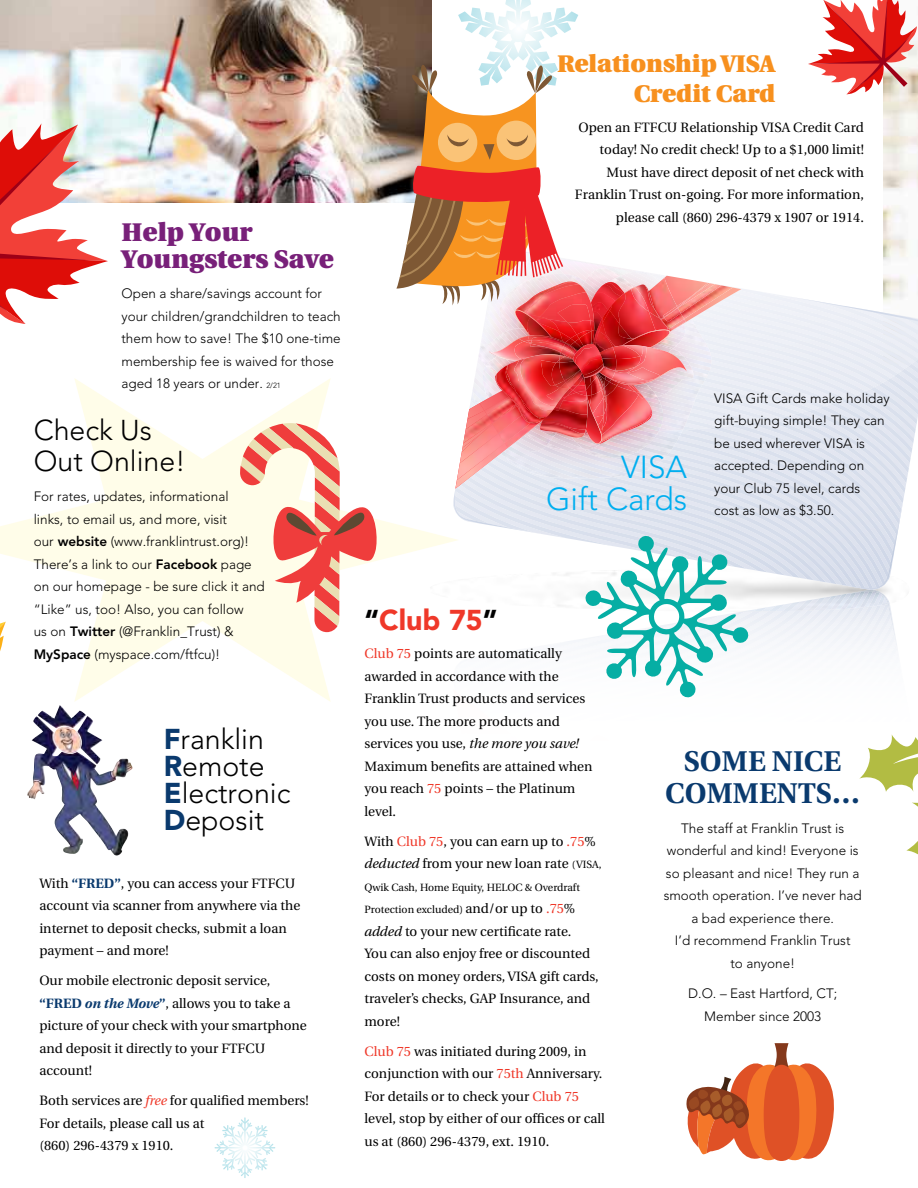
<style>
.page{position:relative;width:918px;height:1188px;background:#fff}
.page>*{position:absolute;margin:0;border:0;box-sizing:border-box;transform-origin:0 0}
.t1{font:300 31.5px/31.5px "Avenir";color:#00aeef;text-align:right}
.t2{font:300 28.5px/27px "Avenir";color:#000}
.t3{font:700 28.5px/31.5px "Utopia";color:#0a3a6e}
.t4{font:900 28.5px "Avenir";color:#ef3829}
.t5{font:900 25.5px/27px "Utopia";color:#782079}
.t6{font:900 24px/30px "Utopia";color:#f7901e;text-align:right}
.t7{font:13.5px/22.5px "Utopia";color:#000}
.t8{font:300 13.5px/22.5px "Avenir";color:#000}
.t9{font:10.5px/22.5px "Utopia";color:#000}
.s1{font-size:7.5px}
.s2{font-weight:800}
.s3{font-weight:900;color:#0a3a6e}
.s4{font-weight:700;color:#0a3a6e}
.s5{font-weight:700;font-style:italic;color:#0a3a6e}
.s6{font-style:italic;color:#ef3829}
.s7{color:#000}
.s8{color:#ef3829}
.s9{font-style:italic}
.s10{font-size:10.5px}
.s11{font-size:13.5px}
.s12{font-size:13.5px;color:#ef3829}
</style>
<div class="page">
<svg style="left:0;top:379px;width:396px;height:322px"></svg>
<img style="left:884px;top:38px;width:34px;height:212px">
<img style="left:888px;top:612px;width:9px;height:66px">
<img style="left:749px;top:590px;width:141px;height:21px">
<img style="left:850px;top:591px;width:39px;height:13px">
<svg style="left:749px;top:250px;width:169px;height:112px"></svg>
<svg style="left:749px;top:362px;width:169px;height:228px;background:#e2e6f0"></svg>
<svg style="left:879px;top:360px;width:39px;height:55px;background:#e2e6f0"></svg>
<svg style="left:850px;top:502px;width:53px;height:89px"></svg>
<svg style="left:787px;top:296px;width:131px;height:25px"></svg>
<img style="left:0;top:0;width:396px;height:202px">
<svg style="left:0;top:94px;width:108px;height:230px"></svg>
<img style="left:27px;top:705px;width:103px;height:151px">
<svg style="left:350px;top:180px;width:3px;height:23px"></svg>
<svg style="left:808px;top:0;width:109px;height:94px"></svg>
<svg style="left:0;top:622px;width:6px;height:62px"></svg>
<svg style="left:222px;top:1119px;width:22px;height:28px"></svg>
<svg style="left:240px;top:423px;width:138px;height:209px"></svg>
<svg style="left:686px;top:1043px;width:148px;height:118px"></svg>
<svg style="left:859px;top:734px;width:59px;height:121px"></svg>
<svg style="left:396px;top:0;width:353px;height:698px"></svg>
<h3 class="t5" style="left:122px;top:219px;width:214px">Help Your<br>Youngsters Save</h3>
<p class="t8" style="left:122px;top:282px;width:221px">Open a share/savings account for your children/grandchildren to teach them how to save! The $10 one-time membership fee is waived for those aged 18 years or under. <span class="s1">2/21</span></p>
<h2 class="t2" style="left:34px;top:414px;width:154px;line-height:31.5px">Check Us<br>Out Online!</h2>
<p class="t8" style="left:34px;top:486px;width:233px">For rates, updates, informational<br>links, to email us, and more, visit<br>our <span class="s2">website</span> (www.franklintrust.org)!<br>There’s a link to our <span class="s2">Facebook</span> page on our homepage - be sure click it and “Like” us, too! Also, you can follow<br>us on <span class="s2">Twitter</span> (@Franklin_Trust) &amp; <span class="s2">MySpace</span> (myspace.com/ftfcu)!</p>
<h2 class="t2" style="left:164px;top:725px;width:128px"><span class="s3">F</span>ranklin<br><span class="s3">R</span>emote<br><span class="s3">E</span>lectronic<br><span class="s3">D</span>eposit</h2>
<p class="t7" style="left:39px;top:872px;width:262px">With <span class="s4">“FRED”</span>, you can access your FTFCU account via scanner from anywhere via the internet to deposit checks, submit a loan payment – and more!</p>
<p class="t7" style="left:39px;top:970px;width:269px">Our mobile electronic deposit service, <span class="s4">“FRED</span> <span class="s5">on the Move</span><span class="s4">”</span>, allows you to take a picture of your check with your smartphone and deposit it directly to your FTFCU account!</p>
<p class="t7" style="left:39px;top:1090px;width:271px">Both services are <span class="s6">free</span> for qualified members!<br>For details, please call us at<br>(860) 296-4379 x 1910.</p>
<h3 class="t6" style="left:557px;top:49px;width:220px">Relationship VISA<br>Credit Card</h3>
<p class="t7" style="left:575px;top:116px;width:291px;text-align:right">Open an FTFCU Relationship VISA Credit Card today! No credit check! Up to a $1,000 limit!<br>Must have direct deposit of net check with Franklin Trust on-going. For more information, please call (860) 296-4379 x 1907 or 1914.</p>
<h2 class="t4" style="left:364px;top:603px;width:135px"><span class="s7">“</span>Club 75<span class="s7">”</span></h2>
<h1 class="t1" style="left:546px;top:452px;width:143px">VISA<br>Gift Cards</h1>
<p class="t8" style="left:714px;top:387px;width:177px">VISA Gift Cards make holiday gift-buying simple! They can be used wherever VISA is accepted. Depending on your Club 75 level, cards<br>cost as low as $3.50.</p>
<p class="t7" style="left:364px;top:643px;width:230px"><span class="s8">Club 75</span> points are automatically awarded in accordance with the<br>Franklin Trust products and services you use. The more products and services you use, <span class="s9">the more you save!<br></span>Maximum benefits are attained when you reach <span class="s8">75</span> points – the Platinum level.</p>
<p class="t7" style="left:364px;top:830px;width:239px">With <span class="s8">Club 75</span>, you can earn up to <span class="s8">.75</span>% <span class="s9">deducted</span> from your new loan rate <span class="s10">(VISA,</span></p>
<p class="t9" style="left:365px;top:876px;width:217px">Qwik Cash, Home Equity, HELOC &amp; Overdraft<br>Protection excluded) <span class="s11">and/or up to</span> <span class="s12">.75</span><span class="s11">%</span></p>
<p class="t7" style="left:365px;top:920px;width:236px"><span class="s9">added</span> to your new certificate rate.<br>You can also enjoy free or discounted costs on money orders, VISA gift cards, traveler’s checks, GAP Insurance, and more!</p>
<p class="t7" style="left:365px;top:1040px;width:242px"><span class="s8">Club 75</span> was initiated during 2009, in conjunction with our <span class="s8">75th</span> Anniversary.<br>For details or to check your <span class="s8">Club 75 </span>level, stop by either of our offices or call us at (860) 296-4379, ext. 1910.</p>
<h2 class="t3" style="left:665px;top:746px;width:176px;text-indent:19px">SOMENICE<br>COMMENTS</h2>
<h2 class="t3" style="left:832px;top:778px;width:30px">…</h2>
<p class="t8" style="left:664px;top:817px;width:200px;text-align:center">The staff at Franklin Trust is wonderful and kind! Everyone is so pleasant and nice! They run a smooth operation. I’ve never had a bad experience there.<br>I’d recommend Franklin Trust<br>to anyone!</p>
<p class="t8" style="left:688px;top:982px;width:151px;text-align:center">D.O. – East Hartford, CT;<br>Member since 2003</p>
</div>
